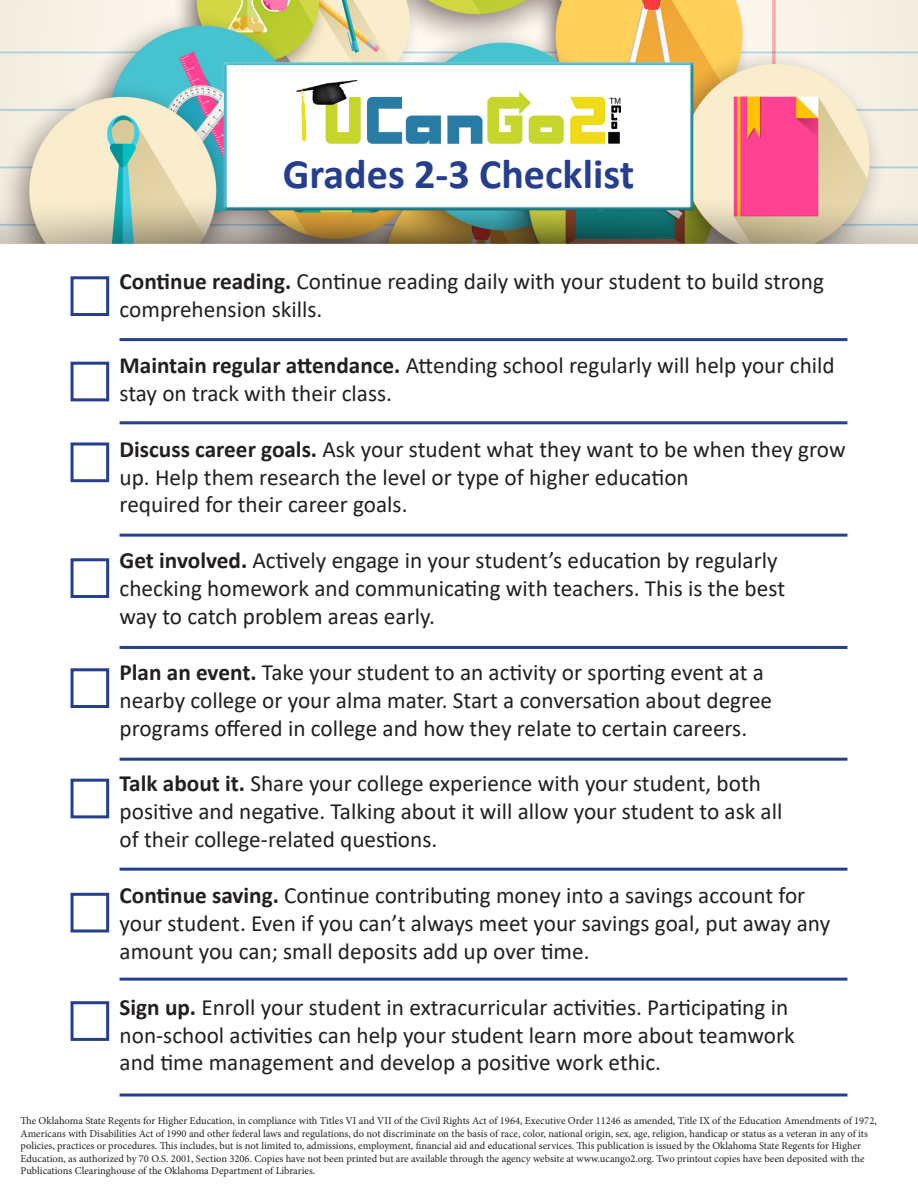
<style>
.page{position:relative;width:918px;height:1188px;background:#fff}
.page>*{position:absolute;margin:0;border:0;box-sizing:border-box;transform-origin:0 0}
.t1{font:700 42px "Calibri";color:#253f8e}
.t2{font:23.25px/27.9px "Calibri";color:#231f20}
.t3{font:10.5px/12.6px "Minion Pro";color:#231f20}
.s1{font-weight:700}
</style>
<div class="page">
<div style="left:71px;top:276px;width:38px;height:40px;border:3px solid #253f8e"></div>
<div style="left:71px;top:362px;width:38px;height:39px;border:3px solid #253f8e"></div>
<div style="left:71px;top:442px;width:38px;height:40px;border:3px solid #253f8e"></div>
<div style="left:71px;top:558px;width:38px;height:40px;border:3px solid #253f8e"></div>
<div style="left:71px;top:668px;width:38px;height:40px;border:3px solid #253f8e"></div>
<div style="left:71px;top:779px;width:38px;height:39px;border:3px solid #253f8e"></div>
<div style="left:71px;top:893px;width:38px;height:40px;border:3px solid #253f8e"></div>
<div style="left:71px;top:1001px;width:38px;height:40px;border:3px solid #253f8e"></div>
<img style="left:0;top:0;width:918px;height:243px">
<div style="left:742px;top:140px;width:73px;height:74px;background:#ff4291"></div>
<div style="left:223px;top:62px;width:471px;height:151px;background:#231f20;opacity:.75"></div>
<img style="left:296px;top:80px;width:325px;height:66px">
<hr style="left:120px;top:338px;width:727px;height:3px;background:#253f8e">
<hr style="left:120px;top:421px;width:727px;height:3px;background:#253f8e">
<hr style="left:120px;top:534px;width:727px;height:3px;background:#253f8e">
<hr style="left:120px;top:646px;width:727px;height:3px;background:#253f8e">
<hr style="left:120px;top:758px;width:727px;height:3px;background:#253f8e">
<hr style="left:120px;top:868px;width:727px;height:3px;background:#253f8e">
<hr style="left:120px;top:978px;width:727px;height:3px;background:#253f8e">
<hr style="left:120px;top:1094px;width:727px;height:2px;background:#253f8e">
<p class="t1" style="left:283px;top:144px;width:353px">Grades 2-3 Checklist</p>
<p class="t2" style="left:120px;top:267px;width:706px"><span class="s1">Continue reading.</span> Continue reading daily with your student to build strong comprehension skills.</p>
<p class="t2" style="left:120px;top:351px;width:717px"><span class="s1">Maintain regular attendance.</span> Attending school regularly will help your child stay on track with their class.</p>
<p class="t2" style="left:120px;top:434px;width:728px"><span class="s1">Discuss career goals.</span> Ask your student what they want to be when they grow up. Help them research the level or type of higher education<br>required for their career goals.</p>
<p class="t2" style="left:120px;top:546px;width:660px"><span class="s1">Get involved.</span> Actively engage in your student’s education by regularly</p>
<p class="t2" style="left:120px;top:574px;width:667px">checking homework and communicating with teachers. This is the best</p>
<p class="t2" style="left:120px;top:602px;width:317px">way to catch problem areas early.</p>
<p class="t2" style="left:120px;top:658px;width:646px"><span class="s1">Plan an event.</span> Take your student to an activity or sporting event at a</p>
<p class="t2" style="left:120px;top:685px;width:654px">nearby college or your alma mater. Start a conversation about degree</p>
<p class="t2" style="left:120px;top:713px;width:629px">programs offered in college and how they relate to certain careers.</p>
<p class="t2" style="left:120px;top:769px;width:664px"><span class="s1">Talk about it.</span> Share your college experience with your student, both positive and negative. Talking about it will allow your student to ask all</p>
<p class="t2" style="left:120px;top:825px;width:319px">of their college-related questions.</p>
<p class="t2" style="left:120px;top:881px;width:712px"><span class="s1">Continue saving.</span> Continue contributing money into a savings account for your student. Even if you can’t always meet your savings goal, put away any amount you can; small deposits add up over time.</p>
<p class="t2" style="left:120px;top:992px;width:670px"><span class="s1">Sign up.</span> Enroll your student in extracurricular activities. Participating in</p>
<p class="t2" style="left:120px;top:1020px;width:677px">non-school activities can help your student learn more about teamwork</p>
<p class="t2" style="left:120px;top:1048px;width:543px">and time management and develop a positive work ethic.</p>
<p class="t3" style="left:21px;top:1114px;width:858px">The Oklahoma State Regents for Higher Education, in compliance with Titles VI and VII of the Civil Rights Act of 1964, Executive Order 11246 as amended, Title IX of the Education Amendments of 1972, Americans with Disabilities Act of 1990 and other federal laws and regulations, do not discriminate on the basis of race, color, national origin, sex, age, religion, handicap or status as a veteran in any of its policies, practices or procedures. This includes, but is not limited to, admissions, employment, financial aid and educational services. This publication is issued by the Oklahoma State Regents for Higher Education, as authorized by 70 O.S. 2001, Section 3206. Copies have not been printed but are available through the agency website at www.ucango2.org. Two printout copies have been deposited with the Publications Clearinghouse of the Oklahoma Department of Libraries.</p>
</div>
